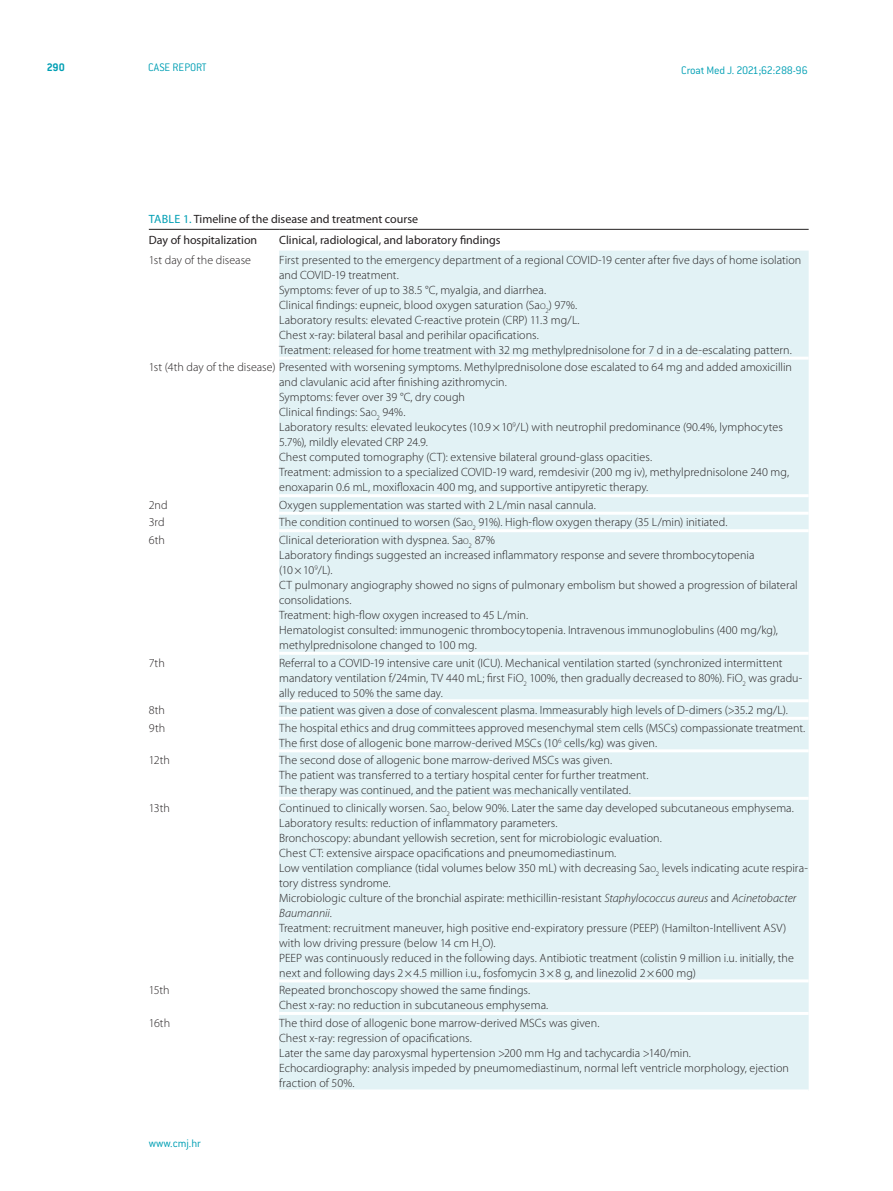
<style>
.page{position:relative;width:893px;height:1191px;background:#fff}
.page>*{position:absolute;margin:0;border:0;box-sizing:border-box;transform-origin:0 0}
.CMJ_-_table{font:300 12px/15px "Myriad Pro";letter-spacing:.005em;color:#231f20}
.CMJ_-_table_title_he{font:12px "Myriad Pro";color:#231f20}
.H_desni_-_ref{font:300 12px "ITC Conduit LTCE";letter-spacing:-.025em;color:#009fb4}
.H_lijevi_-_pubtype{font:300 12px "ITC Conduit LTCE";color:#009fb4}
.www_cmj_hr_na_master{font:300 12px "ITC Conduit LTCE";color:#009fb4}
.CMJ_-_table_title_he-2{font:12px "Myriad Pro";color:#009fb4}
.paginacija_lijevo{font:700 12px "ITC Conduit LTCE";color:#009fb4}
.s1{color:#009fb4}
.s2{font-size:8.4px}
.s3{font-style:italic}
</style>
<div class="page">
<div style="left:279px;top:251px;width:530px;height:838px;background:#e2f2f5"></div>
<hr style="left:149px;top:229px;width:130px;height:1px;background:#231f20">
<hr style="left:279px;top:229px;width:530px;height:1px;background:#231f20">
<hr style="left:279px;top:357px;width:530px;height:3px;background:#fff">
<hr style="left:279px;top:494px;width:530px;height:3px;background:#fff">
<hr style="left:279px;top:512px;width:530px;height:3px;background:#fff">
<hr style="left:279px;top:529px;width:530px;height:3px;background:#fff">
<hr style="left:279px;top:652px;width:530px;height:3px;background:#fff">
<hr style="left:279px;top:699px;width:530px;height:3px;background:#fff">
<hr style="left:279px;top:717px;width:530px;height:3px;background:#fff">
<hr style="left:279px;top:749px;width:530px;height:3px;background:#fff">
<hr style="left:279px;top:797px;width:530px;height:3px;background:#fff">
<hr style="left:279px;top:979px;width:530px;height:3px;background:#fff">
<hr style="left:279px;top:1012px;width:530px;height:3px;background:#fff">
<p class="paginacija_lijevo" style="left:47px;top:60px;width:20px">290</p>
<p class="H_lijevi_-_pubtype" style="left:148px;top:61px;width:60px">CASE REPORT</p>
<p class="H_desni_-_ref" style="left:681px;top:63px;width:128px">Croat Med J. 2021;62:288-96</p>
<p class="CMJ_-_table_title_he-2" style="left:149px;top:212px;width:8px">Tabl</p>
<p class="CMJ_-_table_title_he" style="left:174px;top:212px;width:245px"><span class="s1">e 1.</span> Timeline of the disease and treatment course</p>
<p class="CMJ_-_table_title_he" style="left:149px;top:233px;width:110px">Day of hospitalization</p>
<p class="CMJ_-_table_title_he" style="left:279px;top:233px;width:223px">Clinical, radiological, and laboratory findings</p>
<p class="CMJ_-_table" style="left:149px;top:252px;width:104px">1st day of the disease</p>
<p class="CMJ_-_table" style="left:279px;top:252px;width:524px">First presented to the emergency department of a regional COVID-19 center after five days of home isolation and COVID-19 treatment.</p>
<p class="CMJ_-_table" style="left:279px;top:282px;width:268px">Symptoms: fever of up to 38.5 °C, myalgia, and diarrhea.</p>
<p class="CMJ_-_table" style="left:279px;top:297px;width:300px">Clinical findings: eupneic, blood oxygen saturation (Sa<span class="s2">O</span><sub>2</sub>) 97%.</p>
<p class="CMJ_-_table" style="left:279px;top:312px;width:302px">Laboratory results: elevated C-reactive protein (CRP) 11.3 mg/L.</p>
<p class="CMJ_-_table" style="left:279px;top:327px;width:261px">Chest x-ray: bilateral basal and perihilar opacifications.</p>
<p class="CMJ_-_table" style="left:279px;top:342px;width:514px">Treatment: released for home treatment with 32 mg methylprednisolone for 7 d in a de-escalating pattern.</p>
<p class="CMJ_-_table" style="left:149px;top:360px;width:645px">1st (4th day of the disease) Presented with worsening symptoms. Methylprednisolone dose escalated to 64 mg and added amoxicillin</p>
<p class="CMJ_-_table" style="left:279px;top:375px;width:229px">and clavulanic acid after finishing azithromycin.</p>
<p class="CMJ_-_table" style="left:279px;top:390px;width:187px">Symptoms: fever over 39 °C, dry cough</p>
<p class="CMJ_-_table" style="left:279px;top:405px;width:128px">Clinical findings: Sa<span class="s2">O</span><sub>2</sub> 94%.</p>
<p class="CMJ_-_table" style="left:279px;top:420px;width:505px">Laboratory results: elevated leukocytes (10.9×10<sup>9</sup>/L) with neutrophil predominance (90.4%, lymphocytes<br>5.7%), mildly elevated CRP 24.9.</p>
<p class="CMJ_-_table" style="left:279px;top:450px;width:374px">Chest computed tomography (CT): extensive bilateral ground-glass opacities.</p>
<p class="CMJ_-_table" style="left:279px;top:465px;width:512px">Treatment: admission to a specialized COVID-19 ward, remdesivir (200 mg iv), methylprednisolone 240 mg, enoxaparin 0.6 mL, moxifloxacin 400 mg, and supportive antipyretic therapy.</p>
<p class="CMJ_-_table" style="left:149px;top:497px;width:20px">2nd</p>
<p class="CMJ_-_table" style="left:279px;top:497px;width:318px">Oxygen supplementation was started with 2 L/min nasal cannula.</p>
<p class="CMJ_-_table" style="left:149px;top:515px;width:17px">3rd</p>
<p class="CMJ_-_table" style="left:279px;top:515px;width:450px">The condition continued to worsen (Sa<span class="s2">O</span><sub>2</sub> 91%). High-flow oxygen therapy (35 L/min) initiated.</p>
<p class="CMJ_-_table" style="left:149px;top:532px;width:18px">6th</p>
<p class="CMJ_-_table" style="left:279px;top:532px;width:217px">Clinical deterioration with dyspnea. Sa<span class="s2">O</span><sub>2</sub> 87%</p>
<p class="CMJ_-_table" style="left:279px;top:547px;width:477px">Laboratory findings suggested an increased inflammatory response and severe thrombocytopenia (10×10<sup>9</sup>/L).</p>
<p class="CMJ_-_table" style="left:279px;top:577px;width:520px">CT pulmonary angiography showed no signs of pulmonary embolism but showed a progression of bilateral consolidations.</p>
<p class="CMJ_-_table" style="left:279px;top:607px;width:251px">Treatment: high-flow oxygen increased to 45 L/min.</p>
<p class="CMJ_-_table" style="left:279px;top:622px;width:500px">Hematologist consulted: immunogenic thrombocytopenia. Intravenous immunoglobulins (400 mg/kg), methylprednisolone changed to 100 mg.</p>
<p class="CMJ_-_table" style="left:149px;top:655px;width:18px">7th</p>
<p class="CMJ_-_table" style="left:279px;top:655px;width:525px">Referral to a COVID-19 intensive care unit (ICU). Mechanical ventilation started (synchronized intermittent mandatory ventilation f/24min, TV 440 mL; first FiO<sub>2</sub> 100%, then gradually decreased to 80%). FiO<sub>2</sub> was gradu&shy;ally reduced to 50% the same day.</p>
<p class="CMJ_-_table" style="left:149px;top:702px;width:18px">8th</p>
<p class="CMJ_-_table" style="left:279px;top:702px;width:510px">The patient was given a dose of convalescent plasma. Immeasurably high levels of D-dimers (&gt;35.2 mg/L).</p>
<p class="CMJ_-_table" style="left:149px;top:720px;width:18px">9th</p>
<p class="CMJ_-_table" style="left:279px;top:720px;width:528px">The hospital ethics and drug committees approved mesenchymal stem cells (MSCs) compassionate treatment.</p>
<p class="CMJ_-_table" style="left:279px;top:735px;width:380px">The first dose of allogenic bone marrow-derived MSCs (10<sup>6</sup> cells/kg) was given.</p>
<p class="CMJ_-_table" style="left:149px;top:752px;width:23px">12th</p>
<p class="CMJ_-_table" style="left:279px;top:752px;width:334px">The second dose of allogenic bone marrow-derived MSCs was given.</p>
<p class="CMJ_-_table" style="left:279px;top:767px;width:371px">The patient was transferred to a tertiary hospital center for further treatment.</p>
<p class="CMJ_-_table" style="left:279px;top:782px;width:353px">The therapy was continued, and the patient was mechanically ventilated.</p>
<p class="CMJ_-_table" style="left:149px;top:800px;width:23px">13th</p>
<p class="CMJ_-_table" style="left:279px;top:800px;width:516px">Continued to clinically worsen. Sa<span class="s2">O</span><sub>2</sub> below 90%. Later the same day developed subcutaneous emphysema.</p>
<p class="CMJ_-_table" style="left:279px;top:815px;width:280px">Laboratory results: reduction of inflammatory parameters.</p>
<p class="CMJ_-_table" style="left:279px;top:830px;width:384px">Bronchoscopy: abundant yellowish secretion, sent for microbiologic evaluation.</p>
<p class="CMJ_-_table" style="left:279px;top:845px;width:339px">Chest CT: extensive airspace opacifications and pneumomediastinum.</p>
<p class="CMJ_-_table" style="left:279px;top:860px;width:530px">Low ventilation compliance (tidal volumes below 350 mL) with decreasing Sa<span class="s2">O</span><sub>2</sub> levels indicating acute respira&shy;tory distress syndrome.</p>
<p class="CMJ_-_table" style="left:279px;top:890px;width:519px">Microbiologic culture of the bronchial aspirate: methicillin-resistant <span class="s3">Staphylococcus aureus</span> and <span class="s3">Acinetobacter<br>Baumannii.</span></p>
<p class="CMJ_-_table" style="left:279px;top:920px;width:509px">Treatment: recruitment maneuver, high positive end-expiratory pressure (PEEP) (Hamilton-Intellivent ASV) with low driving pressure (below 14 cm H<sub>2</sub>O).</p>
<p class="CMJ_-_table" style="left:279px;top:950px;width:516px">PEEP was continuously reduced in the following days. Antibiotic treatment (colistin 9 million i.u. initially, the next and following days 2×4.5 million i.u., fosfomycin 3×8 g, and linezolid 2×600 mg)</p>
<p class="CMJ_-_table" style="left:149px;top:982px;width:22px">15th</p>
<p class="CMJ_-_table" style="left:279px;top:982px;width:253px">Repeated bronchoscopy showed the same findings.</p>
<p class="CMJ_-_table" style="left:279px;top:997px;width:271px">Chest x-ray: no reduction in subcutaneous emphysema.</p>
<p class="CMJ_-_table" style="left:149px;top:1015px;width:23px">16th</p>
<p class="CMJ_-_table" style="left:279px;top:1015px;width:322px">The third dose of allogenic bone marrow-derived MSCs was given.</p>
<p class="CMJ_-_table" style="left:279px;top:1030px;width:194px">Chest x-ray: regression of opacifications.</p>
<p class="CMJ_-_table" style="left:279px;top:1045px;width:413px">Later the same day paroxysmal hypertension &gt;200 mm Hg and tachycardia &gt;140/min.</p>
<p class="CMJ_-_table" style="left:279px;top:1060px;width:511px">Echocardiography: analysis impeded by pneumomediastinum, normal left ventricle morphology, ejection fraction of 50%.</p>
<p class="www_cmj_hr_na_master" style="left:149px;top:1136px;width:54px">www.cmj.hr</p>
</div>
